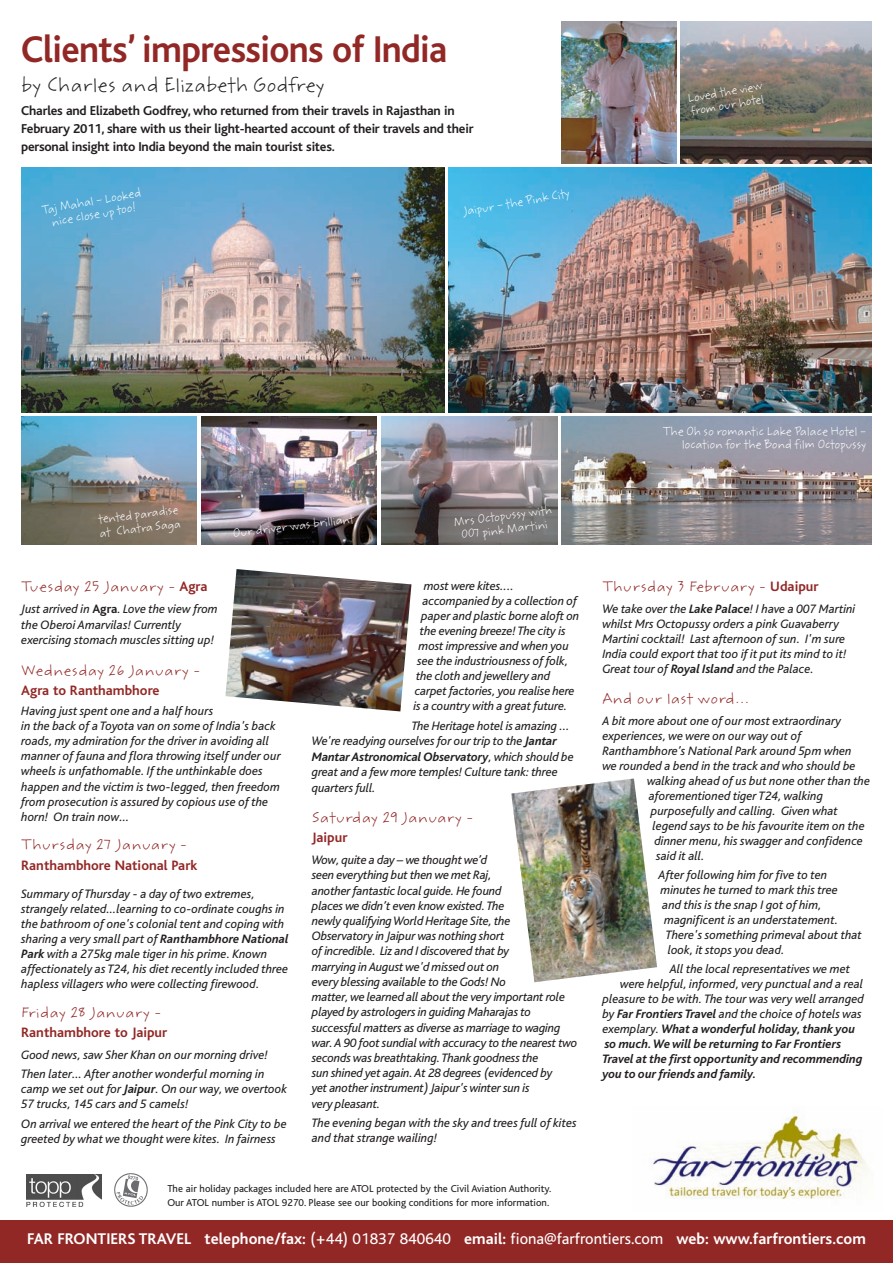
<style>
.page{position:relative;width:893px;height:1263px;background:#fff}
.page>*{position:absolute;margin:0;border:0;box-sizing:border-box;transform-origin:0 0}
.t1{font:700 39px "Bliss";letter-spacing:-.015em;color:#922826;scale:.95 1}
.t2{font:19.5px "Weber Hand ITC Std";letter-spacing:-.02em;color:#231f20;scale:.95 1}
.t3{font:700 16.2px "Bliss";color:#fff}
.t4{font:14.25px "Weber Hand ITC Std";color:#922826}
.t5{font:700 14.25px "Bliss";color:#922826}
.t6{font:700 13.5px/18px "Bliss";letter-spacing:-.015em;color:#231f20}
.t7{font:italic 12.75px/15.1px "Bliss";color:#231f20}
.t8{font:italic 700 12.75px "Bliss";color:#231f20}
.t9{font:12px/13.5px "Weber Hand ITC Std";letter-spacing:-.04em;color:#fff;scale:.9 1}
.t10{font:10.5px/13.5px "Bliss";color:#231f20}
.s1{font-family:"Bliss";font-weight:700}
.s2{font-weight:700;font-style:normal}
.s3{font-weight:700}
.s4{font-weight:400}
</style>
<div class="page">
<img style="left:561px;top:21px;width:115px;height:143px">
<img style="left:21px;top:168px;width:423px;height:244px">
<img style="left:449px;top:168px;width:423px;height:244px">
<img style="left:649px;top:1115px;width:218px;height:85px">
<img style="left:27px;top:1174px;width:74px;height:33px">
<img style="left:114px;top:1173px;width:33px;height:33px">
<div style="left:0;top:1220px;width:893px;height:43px;background:#922826"></div>
<img style="left:21px;top:417px;width:176px;height:127px">
<img style="left:201px;top:417px;width:176px;height:127px">
<img style="left:381px;top:417px;width:176px;height:127px">
<img style="left:561px;top:417px;width:311px;height:127px">
<img style="left:680px;top:21px;width:192px;height:143px">
<img style="left:511px;top:778px;width:146px;height:204px">
<img style="left:225px;top:569px;width:186px;height:142px">
<h1 class="t1" style="left:21px;top:37px;width:450px">Clients’ impressions of India</h1>
<h2 class="t2" style="left:21px;top:77px;width:321px">by Charles and Elizabeth Godfrey</h2>
<p class="t6" style="left:21px;top:103px;width:454px">Charles and Elizabeth Godfrey, who returned from their travels in Rajasthan in<br>February 2011, share with us their light-hearted account of their travels and their personal insight into India beyond the main tourist sites.</p>
<p class="t9" style="left:41px;top:205px;width:113px;text-align:center;rotate:-10deg">Taj Mahal – Looked nice close up too!</p>
<p class="t9" style="left:463px;top:207px;width:122px;rotate:-10deg">Jaipur – the Pink City</p>
<p class="t9" style="left:687px;top:94px;width:86px;rotate:-10deg">Loved the view from our hotel</p>
<p class="t9" style="left:97px;top:514px;width:93px;line-height:14.2px;rotate:-7deg">tented paradise at Chatra Saga</p>
<p class="t9" style="left:232px;top:528px;width:137px;rotate:-7deg">Our driver was brilliant</p>
<p class="t9" style="left:453px;top:517px;width:112px;text-align:center;rotate:-7deg">Mrs Octopussy with<br>007 pink Martini</p>
<p class="t4" style="left:21px;top:581px;width:188px">Tuesday 25 January - <span class="s1">Agra</span></p>
<p class="t7" style="left:21px;top:603px;width:198px">Just arrived in <span class="s2">Agra</span>. Love the view from the Oberoi Amarvilas! Currently exercising stomach muscles sitting up!</p>
<p class="t4" style="left:21px;top:665px;width:181px">Wednesday 26 January -</p>
<p class="t5" style="left:21px;top:686px;width:140px">Agra to Ranthambhore</p>
<p class="t7" style="left:21px;top:704px;width:261px">Having just spent one and a half hours<br>in the back of a Toyota van on some of India's back roads, my admiration for the driver in avoiding all manner of fauna and flora throwing itself under our wheels is unfathomable. If the unthinkable does happen and the victim is two-legged, then freedom from prosecution is assured by copious use of the horn! On train now…</p>
<p class="t4" style="left:21px;top:839px;width:167px">Thursday 27 January -</p>
<p class="t5" style="left:21px;top:860px;width:178px">Ranthambhore National Park</p>
<p class="t7" style="left:21px;top:887px;width:269px">Summary of Thursday - a day of two extremes, strangely related…learning to co-ordinate coughs in the bathroom of one's colonial tent and coping with sharing a very small part of <span class="s3">Ranthambhore National Park</span> with a 275kg male tiger in his prime. Known affectionately as T24, his diet recently included three hapless villagers who were collecting firewood.</p>
<p class="t4" style="left:21px;top:1007px;width:142px">Friday 28 January -</p>
<p class="t5" style="left:21px;top:1028px;width:148px">Ranthambhore to Jaipur</p>
<p class="t7" style="left:21px;top:1046px;width:248px;line-height:19.4px">Good news, saw Sher Khan on our morning drive!<br>Then later… After another wonderful morning in</p>
<p class="t7" style="left:21px;top:1083px;width:267px">camp we set out for <span class="s3">Jaipur</span>. On our way, we overtook<br>57 trucks, 145 cars and 5 camels!</p>
<p class="t7" style="left:21px;top:1117px;width:267px">On arrival we entered the heart of the Pink City to be greeted by what we thought were kites. In fairness</p>
<p class="t7" style="left:424px;top:580px;width:92px">most were kites....</p>
<p class="t7" style="left:423px;top:595px;width:156px">accompanied by a collection of</p>
<p class="t7" style="left:421px;top:610px;width:160px">paper and plastic borne aloft on</p>
<p class="t7" style="left:420px;top:625px;width:147px">the evening breeze! The city is</p>
<p class="t7" style="left:419px;top:640px;width:152px">most impressive and when you</p>
<p class="t7" style="left:417px;top:655px;width:152px">see the industriousness of folk,</p>
<p class="t7" style="left:416px;top:670px;width:136px">the cloth and jewellery and</p>
<p class="t7" style="left:415px;top:685px;width:161px">carpet factories, you realise here</p>
<p class="t7" style="left:413px;top:700px;width:156px">is a country with a great future.</p>
<p class="t7" style="left:312px;top:719px;width:263px;text-indent:100px">The Heritage hotel is amazing ...<br>We're readying ourselves for our trip to the <span class="s3">Jantar Mantar Astronomical Observatory</span>, which should be great and a few more temples! Culture tank: three quarters full.</p>
<p class="t4" style="left:312px;top:812px;width:163px">Saturday 29 January -</p>
<p class="t5" style="left:312px;top:833px;width:37px">Jaipur</p>
<p class="t7" style="left:312px;top:854px;width:267px">Wow, quite a day – we thought we’d<br>seen everything but then we met Raj,<br>another fantastic local guide. He found<br>places we didn’t even know existed. The<br>newly qualifying World Heritage Site, the<br>Observatory in Jaipur was nothing short<br>of incredible. Liz and I discovered that by<br>marrying in August we'd missed out on<br>every blessing available to the Gods! No<br>matter, we learned all about the very important role played by astrologers in guiding Maharajas to successful matters as diverse as marriage to waging war. A 90 foot sundial with accuracy to the nearest two seconds was breathtaking. Thank goodness the<br>sun shined yet again. At 28 degrees (evidenced by<br>yet another instrument) Jaipur's winter sun is<br>very pleasant.</p>
<p class="t7" style="left:312px;top:1117px;width:266px">The evening began with the sky and trees full of kites and that strange wailing!</p>
<p class="t10" style="left:167px;top:1183px;width:385px">The air holiday packages included here are ATOL protected by the Civil Aviation Authority.<br>Our ATOL number is ATOL 9270. Please see our booking conditions for more information.</p>
<p class="t9" style="left:663px;top:426px;width:228px;text-align:right">The Oh so romantic Lake Palace Hotel – location for the Bond film Octopussy</p>
<p class="t4" style="left:602px;top:581px;width:218px">Thursday 3 February - <span class="s1">Udaipur</span></p>
<p class="t7" style="left:602px;top:602px;width:255px">We take over the <span class="s3">Lake Palace</span>! I have a 007 Martini whilst Mrs Octopussy orders a pink Guavaberry Martini cocktail! Last afternoon of sun. I'm sure India could export that too if it put its mind to it!<br>Great tour of <span class="s3">Royal Island</span> and the Palace.</p>
<p class="t4" style="left:602px;top:693px;width:148px">And our last word…</p>
<p class="t7" style="left:602px;top:714px;width:240px">A bit more about one of our most extraordinary</p>
<p class="t7" style="left:602px;top:729px;width:200px">experiences, we were on our way out of</p>
<p class="t7" style="left:602px;top:744px;width:251px">Ranthambhore’s National Park around 5pm when</p>
<p class="t7" style="left:602px;top:759px;width:255px">we rounded a bend in the track and who should be</p>
<p class="t7" style="left:647px;top:774px;width:225px">walking ahead of us but none other than the</p>
<p class="t7" style="left:649px;top:789px;width:176px">aforementioned tiger T24, walking</p>
<p class="t7" style="left:651px;top:804px;width:189px">purposefully and calling. Given what</p>
<p class="t7" style="left:653px;top:819px;width:214px">legend says to be his favourite item on the</p>
<p class="t7" style="left:654px;top:834px;width:210px">dinner menu, his swagger and confidence</p>
<p class="t7" style="left:656px;top:849px;width:50px">said it all.</p>
<p class="t7" style="left:659px;top:868px;width:170px">After following him for five to ten</p>
<p class="t7" style="left:660px;top:883px;width:179px">minutes he turned to mark this tree</p>
<p class="t7" style="left:662px;top:898px;width:161px">and this is the snap I got of him,</p>
<p class="t7" style="left:664px;top:913px;width:176px">magnificent is an understatement.</p>
<p class="t7" style="left:666px;top:928px;width:197px">There's something primeval about that</p>
<p class="t7" style="left:668px;top:943px;width:118px">look, it stops you dead.</p>
<p class="t7" style="left:670px;top:963px;width:182px">All the local representatives we met</p>
<p class="t7" style="left:620px;top:978px;width:244px">were helpful, informed, very punctual and a real</p>
<p class="t7" style="left:602px;top:993px;width:263px">pleasure to be with. The tour was very well arranged</p>
<p class="t7" style="left:602px;top:1008px;width:261px">by <span class="s3">Far Frontiers Travel</span> and the choice of hotels was</p>
<p class="t8" style="left:602px;top:1025px;width:254px"><span class="s4">exemplary.</span> What a wonderful holiday, thank you</p>
<p class="t8" style="left:605px;top:1040px;width:238px">so much. We will be returning to Far Frontiers</p>
<p class="t8" style="left:602px;top:1055px;width:262px">Travel at the first opportunity and recommending</p>
<p class="t8" style="left:602px;top:1070px;width:155px">you to our friends and family.</p>
<p class="t3" style="left:27px;top:1234px;width:840px">FAR FRONTIERS TRAVEL telephone/fax: <span class="s4">(+44) 01837 840640</span> email: <span class="s4">fiona@farfrontiers.com</span> web: www.farfrontiers.com</p>
</div>
